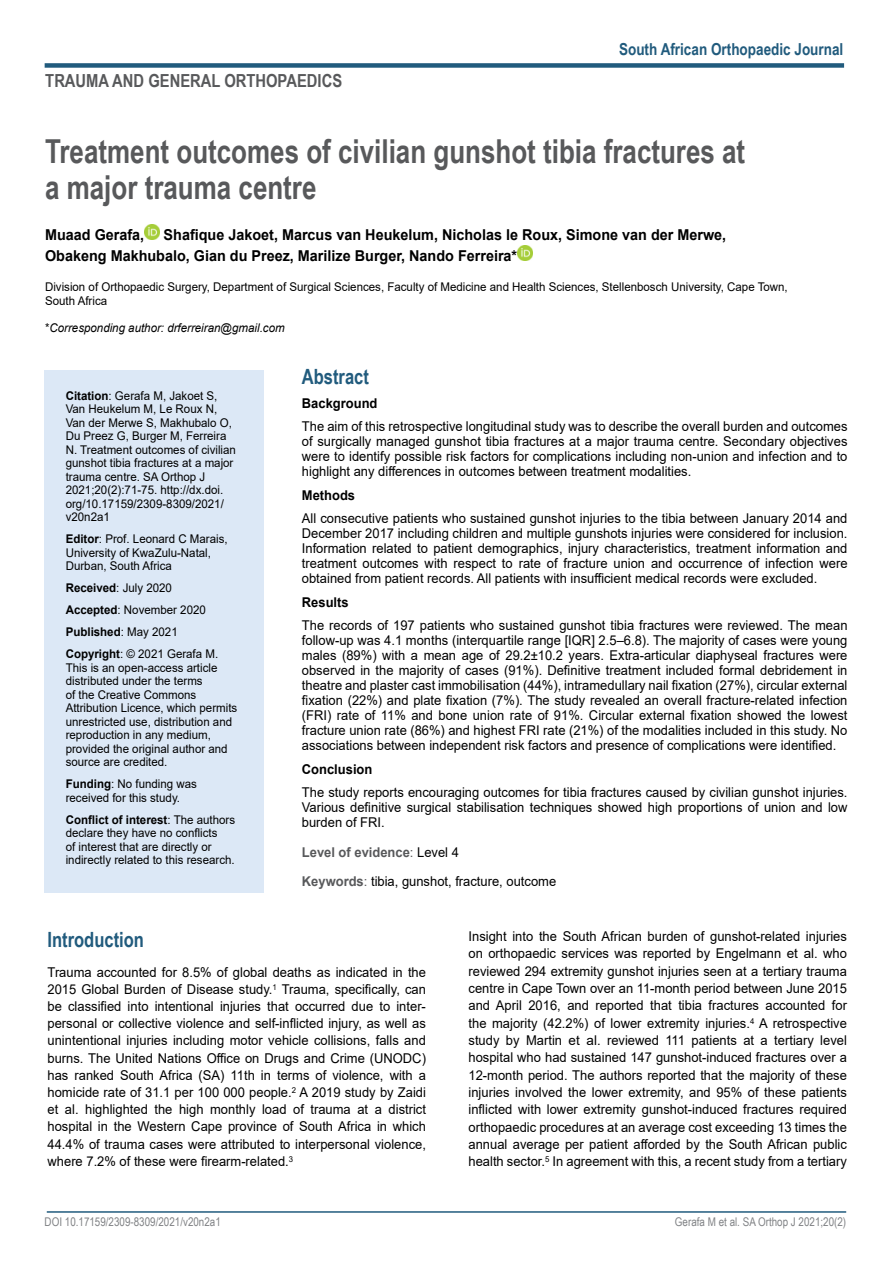
<style>
.page{position:relative;width:893px;height:1263px;background:#fff}
.page>*{position:absolute;margin:0;border:0;box-sizing:border-box;transform-origin:0 0}
.t1{font:700 33px/36px "Arial Narrow";color:#58595b;scale:.96 1}
.t2{font:700 21px "Arial Narrow";color:#215b7d;scale:.96 1}
.t3{font:700 18px "Arial Narrow";color:#58595b}
.t4{font:700 16.5px "Arial Narrow";color:#215b7d}
.t5{font:700 15px/21px "Arial";color:#000;scale:.96 1}
.t6{font:13.5px/17.2px "Arial";color:#000;text-align:justify;scale:.96 1}
.t7{font:700 13.5px "Arial";color:#000;scale:.96 1}
.t8{font:12px/13.5px "Arial";color:#000;scale:.96 1}
.t9{font:12px "Arial Narrow";color:#808285}
.t10{font:italic 12px "Arial";color:#000;scale:.96 1}
.s1{font-style:normal}
.s2{font-weight:700}
.s3{font-weight:700;color:#58595b}
.s4{color:#58595b}
</style>
<div class="page">
<hr style="left:47px;top:1211px;width:799px;height:2px;background:#215b7d">
<div style="left:45px;top:63px;width:799px;height:5px;background:#215b7d"></div>
<div style="left:44px;top:370px;width:220px;height:523px;background:#dce8f6"></div>
<img style="left:144px;top:224px;width:16px;height:16px">
<img style="left:517px;top:245px;width:15px;height:16px">
<h3 class="t3" style="left:45px;top:67px;width:298px">TRAUMA AND GENERAL ORTHOPAEDICS</h3>
<p class="t4" style="left:619px;top:36px;width:226px">South African Orthopaedic Journal</p>
<h1 class="t1" style="left:45px;top:132px;width:731px">Treatment outcomes of civilian gunshot tibia fractures at a major trauma centre</h1>
<p class="t5" style="left:45px;top:224px;width:105px">Muaad Gerafa,</p>
<p class="t5" style="left:45px;top:224px;width:711px;text-indent:119px">Shafique Jakoet, Marcus van Heukelum, Nicholas le Roux, Simone van der Merwe,<br>Obakeng Makhubalo, Gian du Preez, Marilize Burger, Nando Ferreira*</p>
<p class="t8" style="left:45px;top:280px;width:775px">Division of Orthopaedic Surgery, Department of Surgical Sciences, Faculty of Medicine and Health Sciences, Stellenbosch University, Cape Town,<br>South Africa</p>
<p class="t10" style="left:45px;top:320px;width:251px"><span class="s1">*</span>Corresponding author: drferreiran@gmail.com</p>
<p class="t8" style="left:66px;top:389px;width:179px"><span class="s2">Citation</span>: Gerafa M, Jakoet S,<br>Van Heukelum M, Le Roux N,<br>Van der Merwe S, Makhubalo O,<br>Du Preez G, Burger M, Ferreira<br>N. Treatment outcomes of civilian gunshot tibia fractures at a major trauma centre. SA Orthop J<br>2021;20(2):71-75. http://dx.doi. org/10.17159/2309-8309/2021/ v20n2a1</p>
<p class="t8" style="left:66px;top:532px;width:170px"><span class="s2">Editor</span>: Prof. Leonard C Marais,<br>University of KwaZulu-Natal,<br>Durban, South Africa</p>
<p class="t8" style="left:66px;top:577px;width:160px;line-height:22px"><span class="s2">Received</span>: July 2020<br><span class="s2">Accepted</span>: November 2020<br><span class="s2">Published</span>: May 2021<br><span class="s2">Copyright</span>: © 2021 Gerafa M.</p>
<p class="t8" style="left:66px;top:661px;width:180px">This is an open-access article distributed under the terms<br>of the Creative Commons<br>Attribution Licence, which permits unrestricted use, distribution and reproduction in any medium, provided the original author and source are credited.</p>
<p class="t8" style="left:66px;top:777px;width:138px"><span class="s2">Funding</span>: No funding was received for this study.</p>
<p class="t8" style="left:66px;top:813px;width:178px"><span class="s2">Conflict of interest</span>: The authors declare they have no conflicts<br>of interest that are directly or indirectly related to this research.</p>
<h2 class="t2" style="left:302px;top:361px;width:71px">Abstract</h2>
<p class="t7" style="left:302px;top:394px;width:80px">Background</p>
<p class="t6" style="left:302px;top:419px;width:570px;line-height:15px">The aim of this retrospective longitudinal study was to describe the overall burden and outcomes of surgically managed gunshot tibia fractures at a major trauma centre. Secondary objectives were to identify possible risk factors for complications including non-union and infection and to highlight any differences in outcomes between treatment modalities.</p>
<p class="t7" style="left:302px;top:486px;width:57px">Methods</p>
<p class="t6" style="left:302px;top:511px;width:570px;line-height:15px">All consecutive patients who sustained gunshot injuries to the tibia between January 2014 and December 2017 including children and multiple gunshots injuries were considered for inclusion.<br>Information related to patient demographics, injury characteristics, treatment information and treatment outcomes with respect to rate of fracture union and occurrence of infection were obtained from patient records. All patients with insufficient medical records were excluded.</p>
<p class="t7" style="left:302px;top:593px;width:50px">Results</p>
<p class="t6" style="left:302px;top:618px;width:570px;line-height:15px">The records of 197 patients who sustained gunshot tibia fractures were reviewed. The mean follow-up was 4.1 months (interquartile range [IQR] 2.5–6.8). The majority of cases were young males (89%) with a mean age of 29.2±10.2 years. Extra-articular diaphyseal fractures were observed in the majority of cases (91%). Definitive treatment included formal debridement in theatre and plaster cast immobilisation (44%), intramedullary nail fixation (27%), circular external fixation (22%) and plate fixation (7%). The study revealed an overall fracture-related infection (FRI) rate of 11% and bone union rate of 91%. Circular external fixation showed the lowest fracture union rate (86%) and highest FRI rate (21%) of the modalities included in this study. No associations between independent risk factors and presence of complications were identified.</p>
<p class="t7" style="left:302px;top:760px;width:75px">Conclusion</p>
<p class="t6" style="left:302px;top:785px;width:570px;line-height:15px">The study reports encouraging outcomes for tibia fractures caused by civilian gunshot injuries.<br>Various definitive surgical stabilisation techniques showed high proportions of union and low burden of FRI.</p>
<p class="t6" style="left:302px;top:837px;width:266px;line-height:29.2px"><span class="s3">Level of evidence</span><span class="s4">:</span> Level 4<br><span class="s3">Keywords</span><span class="s4">:</span> tibia, gunshot, fracture, outcome</p>
<h2 class="t2" style="left:48px;top:923px;width:102px">Introduction</h2>
<p class="t6" style="left:48px;top:963px;width:396px">Trauma accounted for 8.5% of global deaths as indicated in the 2015 Global Burden of Disease study.<sup>1</sup> Trauma, specifically, can be classified into intentional injuries that occurred due to inter&shy;personal or collective violence and self-inflicted injury, as well as unintentional injuries including motor vehicle collisions, falls and burns. The United Nations Office on Drugs and Crime (UNODC) has ranked South Africa (SA) 11th in terms of violence, with a homicide rate of 31.1 per 100 000 people.<sup>2</sup> A 2019 study by Zaidi et al. highlighted the high monthly load of trauma at a district hospital in the Western Cape province of South Africa in which 44.4% of trauma cases were attributed to interpersonal violence, where 7.2% of these were firearm-related.<sup>3</sup></p>
<p class="t6" style="left:469px;top:928px;width:396px">Insight into the South African burden of gunshot-related injuries on orthopaedic services was reported by Engelmann et al. who reviewed 294 extremity gunshot injuries seen at a tertiary trauma centre in Cape Town over an 11-month period between June 2015 and April 2016, and reported that tibia fractures accounted for the majority (42.2%) of lower extremity injuries.<sup>4</sup> A retrospective study by Martin et al. reviewed 111 patients at a tertiary level hospital who had sustained 147 gunshot-induced fractures over a 12-month period. The authors reported that the majority of these injuries involved the lower extremity, and 95% of these patients inflicted with lower extremity gunshot-induced fractures required orthopaedic procedures at an average cost exceeding 13 times the annual average per patient afforded by the South African public health sector.<sup>5</sup> In agreement with this, a recent study from a tertiary</p>
<p class="t9" style="left:45px;top:1213px;width:178px">DOI 10.17159/2309-8309/2021/v20n2a1</p>
<p class="t9" style="left:675px;top:1213px;width:173px">Gerafa M et al. SA Orthop J 2021;20(2)</p>
</div>
